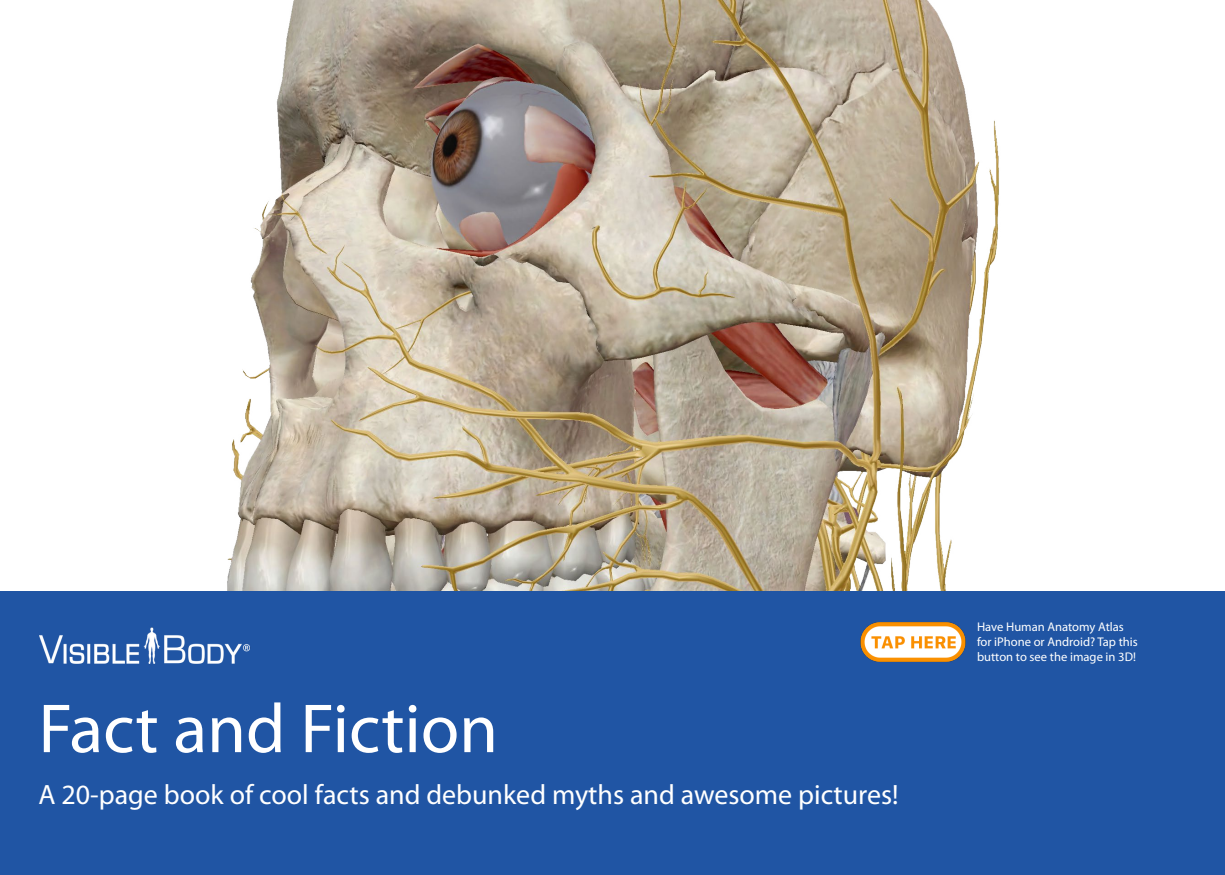
<style>
.page{position:relative;width:1225px;height:875px;background:#fff}
.page>*{position:absolute;margin:0;border:0;box-sizing:border-box;transform-origin:0 0}
.t1{font:70px "Myriad Pro";color:#fff}
.t2{font:28px "Myriad Pro";color:#fff}
.t3{font:12.6px/15.1px "Myriad Pro";color:#fff}
</style>
<div class="page">
<img style="left:221px;top:0;width:783px;height:592px">
<div style="left:0;top:592px;width:1225px;height:283px;background:#2055a4"></div>
<img style="left:39px;top:627px;width:211px;height:37px">
<img style="left:860px;top:622px;width:105px;height:40px">
<h1 class="t1" style="left:38px;top:686px;width:461px">Fact and Fiction</h1>
<h2 class="t2" style="left:38px;top:777px;width:862px">A 20-page book of cool facts and debunked myths and awesome pictures!</h2>
<p class="t3" style="left:977px;top:619px;width:162px">Have Human Anatomy Atlas for iPhone or Android? Tap this button to see the image in 3D!</p>
</div>
